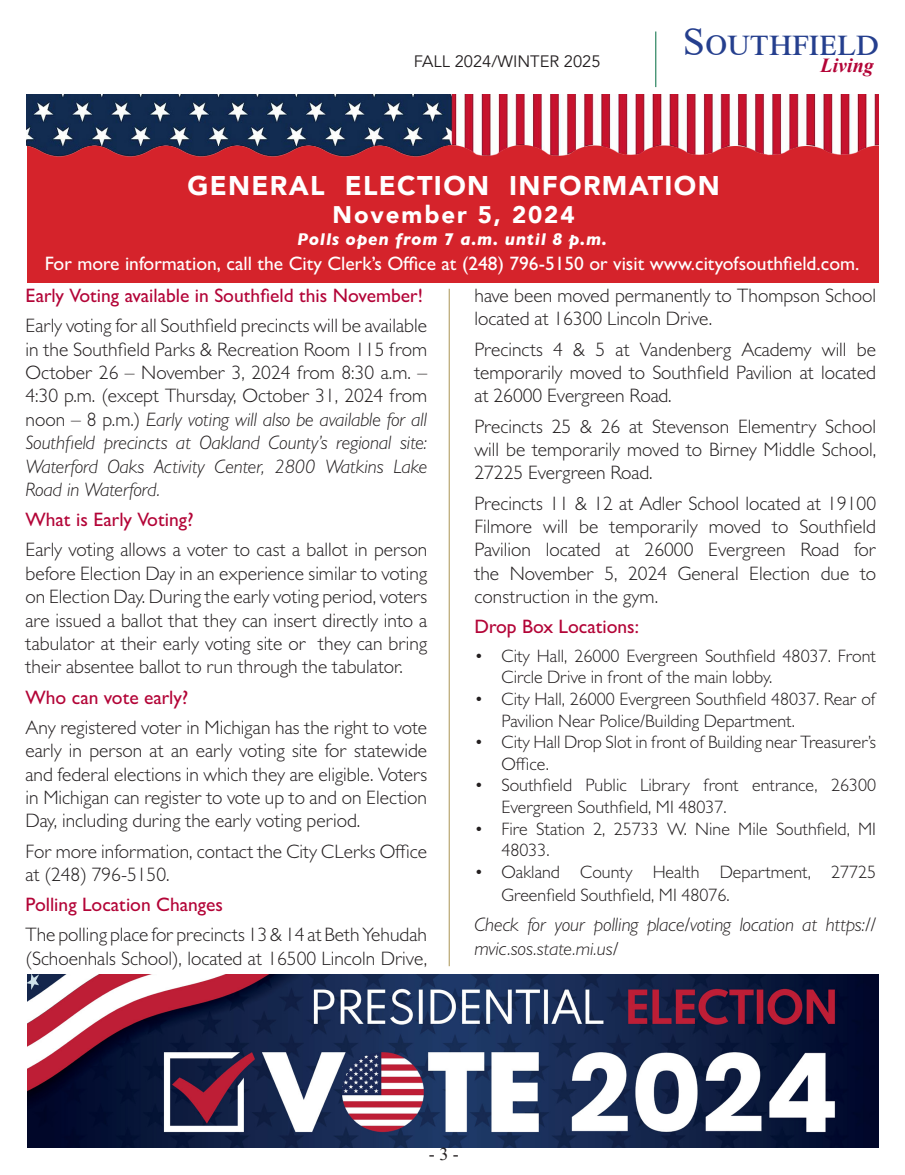
<style>
.page{position:relative;width:905px;height:1175px;background:#fff}
.page>*{position:absolute;margin:0;border:0;box-sizing:border-box;transform-origin:0 0}
.t1{font:39.75px "Times New Roman";color:#253f8e}
.t2{font:900 27px "Avenir";letter-spacing:.05em;color:#fff}
.t3{font:900 24px "Avenir";letter-spacing:.08em;color:#fff}
.t4{font:italic 700 19.95px "Times New Roman";color:#b30437}
.t5{font:300 19.5px/23.4px "Gill Sans";color:#231f20;text-align:justify}
.t6{font:500 19.5px "Gill Sans";color:#b30437}
.t7{font:500 19.5px "Gill Sans";color:#fff}
.t8{font:italic 300 19.5px "Gill Sans";color:#231f20}
.t9{font:italic 300 18.75px "Gill Sans";color:#231f20;scale:1.04 1}
.t10{font:300 18px/21.6px "Gill Sans";color:#231f20}
.t11{font:18px "Times New Roman";color:#231f20}
.t12{font:italic 800 17.25px "Gill Sans";letter-spacing:.04em;color:#fff}
.t13{font:16.5px "Avenir";color:#231f20}
.s1{font-style:italic}
.s2{font-size:19.5px}
</style>
<div class="page">
<hr style="left:655px;top:32px;width:1px;height:55px;background:#006c3f">
<div style="left:27px;top:144px;width:851px;height:138px;background:#d5232b"></div>
<hr style="left:449px;top:289px;width:1px;height:677px;background:#aa9455">
<img style="left:27px;top:95px;width:851px;height:62px">
<img style="left:27px;top:974px;width:851px;height:173px">
<p class="t13" style="left:414px;top:51px;width:188px">FALL 2024/WINTER 2025</p>
<h1 class="t1" style="left:682px;top:13px;width:198px">Southfield</h1>
<p class="t4" style="left:820px;top:51px;width:55px">Living</p>
<p class="t2" style="left:187px;top:162px;width:534px">GENERAL ELECTION INFORMATION</p>
<p class="t3" style="left:332px;top:194px;width:244px">November 5, 2024</p>
<p class="t12" style="left:297px;top:229px;width:311px">Polls open from 7 a.m. until 8 p.m.</p>
<p class="t7" style="left:45px;top:252px;width:816px">For more information, call the City Clerk’s Office at (248) 796-5150 or visit www.cityofsouthfield.com.</p>
<p class="t6" style="left:26px;top:284px;width:399px">Early Voting available in Southfield this November!</p>
<p class="t5" style="left:26px;top:314px;width:403px">Early voting for all Southfield precincts will be available in the Southfield Parks &amp; Recreation Room 115 from October 26 – November 3, 2024 from 8:30 a.m. – 4:30 p.m. (except Thursday, October 31, 2024 from noon – 8 p.m.) <span class="s1">Early voting will also be available for all Southfield precincts at Oakland County’s regional site:<br>Waterford Oaks Activity Center, 2800 Watkins Lake Road in Waterford.</span></p>
<p class="t6" style="left:26px;top:508px;width:170px">What is Early Voting?</p>
<p class="t5" style="left:26px;top:538px;width:403px">Early voting allows a voter to cast a ballot in person before Election Day in an experience similar to voting on Election Day. During the early voting period, voters are issued a ballot that they can insert directly into a tabulator at their early voting site or they can bring their absentee ballot to run through the tabulator.</p>
<p class="t6" style="left:26px;top:685px;width:164px">Who can vote early?</p>
<p class="t5" style="left:26px;top:715px;width:403px">Any registered voter in Michigan has the right to vote early in person at an early voting site for statewide and federal elections in which they are eligible. Voters in Michigan can register to vote up to and on Election Day, including during the early voting period.</p>
<p class="t5" style="left:26px;top:839px;width:403px">For more information, contact the City CLerks Office at (248) 796-5150.</p>
<p class="t6" style="left:26px;top:893px;width:199px">Polling Location Changes</p>
<p class="t5" style="left:26px;top:922px;width:403px">The polling place for precincts 13 &amp; 14 at Beth Yehudah (Schoenhals School), located at 16500 Lincoln Drive,</p>
<p class="t5" style="left:474px;top:283px;width:403px">have been moved permanently to Thompson School located at 16300 Lincoln Drive.</p>
<p class="t5" style="left:474px;top:337px;width:403px">Precincts 4 &amp; 5 at Vandenberg Academy will be temporarily moved to Southfield Pavilion at located at 26000 Evergreen Road.</p>
<p class="t5" style="left:474px;top:414px;width:403px">Precincts 25 &amp; 26 at Stevenson Elementry School will be temporarily moved to Birney Middle School, 27225 Evergreen Road.</p>
<p class="t5" style="left:474px;top:491px;width:403px">Precincts 11 &amp; 12 at Adler School located at 19100<br>Filmore will be temporarily moved to Southfield Pavilion located at 26000 Evergreen Road for the November 5, 2024 General Election due to construction in the gym.</p>
<p class="t6" style="left:474px;top:615px;width:166px">Drop Box Locations:</p>
<p class="t10" style="left:501px;top:644px;width:376px;text-indent:-27px">• City Hall, 26000 Evergreen Southfield 48037. Front<br>Circle Drive in front of the main lobby.</p>
<p class="t10" style="left:501px;top:688px;width:377px;text-indent:-27px">• City Hall, 26000 Evergreen Southfield 48037. Rear of<br>Pavilion Near Police/Building Department.</p>
<p class="t10" style="left:501px;top:731px;width:376px;text-indent:-27px">• City Hall Drop Slot in front of Building near Treasurer’s<br>Office.</p>
<p class="t10" style="left:501px;top:774px;width:376px;text-indent:-27px">• Southfield Public Library front entrance, 26300<br>Evergreen Southfield, MI 48037.</p>
<p class="t10" style="left:501px;top:817px;width:376px;text-indent:-27px">• Fire Station 2, 25733 W. Nine Mile Southfield, MI<br>48033.</p>
<p class="t10" style="left:501px;top:859px;width:376px;line-height:23.4px;text-indent:-27px">• Oakland County Health Department, 27725<br>Greenfield Southfield, MI 48076.</p>
<p class="t8" style="left:474px;top:913px;width:403px">Check for your polling place/voting location at https://</p>
<p class="t9" style="left:474px;top:937px;width:140px"><span class="s2">mvic.sos.</span>state.mi.us/</p>
<p class="t11" style="left:429px;top:1141px;width:31px">- 3 -</p>
</div>
